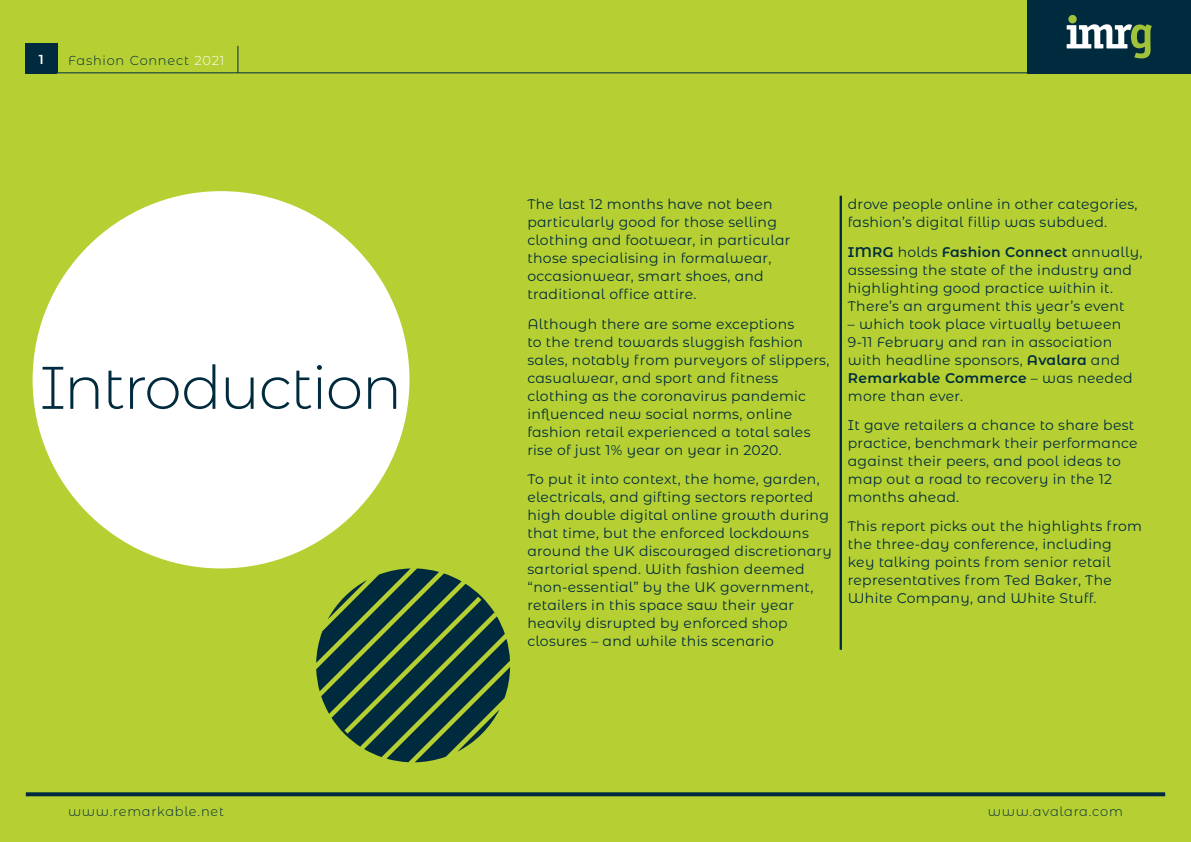
<style>
.page{position:relative;width:1191px;height:842px;background:#b6d033}
.page>*{position:absolute;margin:0;border:0;box-sizing:border-box;transform-origin:0 0}
.Main_Header{font:300 60px "Montserrat Alternates";letter-spacing:-.03em;color:#002b3e}
.Body_Copy{font:14px/18px "Montserrat Alternates";letter-spacing:.02em;color:#002b3e}
.t1{font:300 13px "Montserrat Alternates";letter-spacing:.055em;color:#002b3e}
.t2{font:600 13px "Montserrat Alternates";color:#fff}
.s1{color:#fff}
.s2{font-weight:600}
</style>
<div class="page">
<div style="left:33px;top:191px;width:376px;height:377px;background:#fff;border-radius:50%"></div>
<div style="left:1027px;top:0;width:164px;height:73px;background:#002b3e"></div>
<div style="left:26px;top:43px;width:31px;height:30px;background:#002b3e"></div>
<div style="left:1068px;top:15px;width:8px;height:8px;background:#a1c33a;border-radius:50%"></div>
<svg style="left:1066px;top:24px;width:85px;height:34px"></svg>
<hr style="left:57px;top:72px;width:970px;height:1px;background:#002b3e">
<svg style="left:26px;top:792px;width:1139px;height:4px;background:#0d373d"></svg>
<hr style="left:57px;top:43px;width:1px;height:30px;background:#002b3e">
<svg style="left:237px;top:46px;width:1px;height:27px"></svg>
<svg style="left:316px;top:568px;width:194px;height:194px"></svg>
<hr style="left:839px;top:196px;width:2px;height:454px;background:#002b3e">
<p class="t2" style="left:39px;top:51px;width:6px">1</p>
<p class="t1" style="left:68px;top:51px;width:158px">Fashion Connect <span class="s1">2021</span></p>
<p class="Main_Header" style="left:40px;top:347px;width:364px">Introduction</p>
<p class="Body_Copy" style="left:527px;top:195px;width:264px">The last 12 months have not been particularly good for those selling clothing and footwear, in particular those specialising in formalwear, occasionwear, smart shoes, and traditional office attire.</p>
<p class="Body_Copy" style="left:527px;top:314px;width:303px">Although there are some exceptions<br>to the trend towards sluggish fashion sales, notably from purveyors of slippers, casualwear, and sport and fitness clothing as the coronavirus pandemic influenced new social norms, online fashion retail experienced a total sales rise of just 1% year on year in 2020.</p>
<p class="Body_Copy" style="left:527px;top:470px;width:306px">To put it into context, the home, garden, electricals, and gifting sectors reported high double digital online growth during that time, but the enforced lockdowns around the UK discouraged discretionary sartorial spend. With fashion deemed “non-essential” by the UK government, retailers in this space saw their year heavily disrupted by enforced shop closures – and while this scenario</p>
<p class="Body_Copy" style="left:848px;top:195px;width:291px">drove people online in other categories, fashion’s digital fillip was subdued.</p>
<p class="Body_Copy" style="left:848px;top:242px;width:296px"><span class="s2">IMRG</span> holds <span class="s2">Fashion Connect</span> annually, assessing the state of the industry and highlighting good practice within it.<br>There’s an argument this year’s event</p>
<p class="Body_Copy" style="left:848px;top:314px;width:286px">– which took place virtually between<br>9-11 February and ran in association with headline sponsors, <span class="s2">Avalara</span> and<br><span class="s2">Remarkable Commerce</span> – was needed more than ever.</p>
<p class="Body_Copy" style="left:848px;top:416px;width:291px">It gave retailers a chance to share best practice, benchmark their performance against their peers, and pool ideas to map out a road to recovery in the 12 months ahead.</p>
<p class="Body_Copy" style="left:848px;top:517px;width:296px">This report picks out the highlights from the three-day conference, including<br>key talking points from senior retail representatives from Ted Baker, The White Company, and White Stuff.</p>
<p class="t1" style="left:68px;top:802px;width:157px">www.remarkable.net</p>
<p class="t1" style="left:987px;top:802px;width:137px">www.avalara.com</p>
</div>
